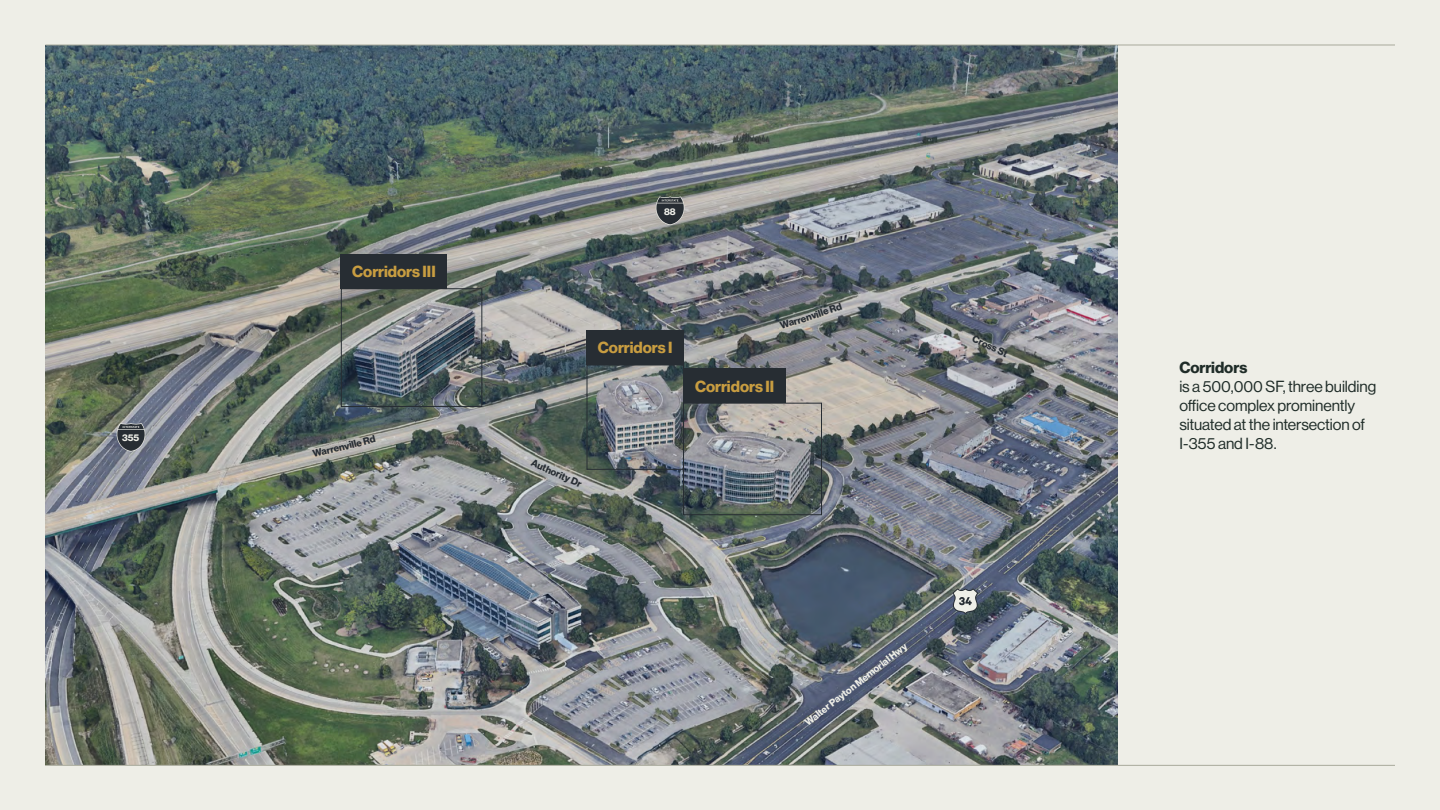
<style>
.page{position:relative;width:1440px;height:810px;background:#eeeee7}
.page>*{position:absolute;margin:0;border:0;box-sizing:border-box;transform-origin:0 0}
.t1{font:15.75px/18.9px "N Haas Grotesk DS Pro 55 Rg";letter-spacing:-.005em;color:#1f2c28}
.t2{font:15.75px "N Haas Grotesk DS Pro 75 Bd";color:#c89d41}
.t3{font:15.75px "N Haas Grotesk DS Pro 75 Bd";color:#1f2c28}
.t4{font:9.82px "N Haas Grotesk DS Pro 75 Bd";color:#272d33}
.t5{font:9.82px "N Haas Grotesk DS Pro 75 Bd";color:#eeeee7}
.t6{font:9.6px "N Haas Grotesk DS Pro 75 Bd";color:#eeeee7}
</style>
<div class="page">
<img style="left:45px;top:46px;width:1072px;height:719px">
<svg style="left:953px;top:589px;width:25px;height:25px"></svg>
<hr style="left:45px;top:765px;width:1350px;height:1px;background:#a8a99b">
<hr style="left:45px;top:45px;width:1350px;height:1px;background:#a8a99b">
<svg style="left:117px;top:423px;width:28px;height:29px"></svg>
<svg style="left:656px;top:196px;width:28px;height:29px"></svg>
<div style="left:341px;top:288px;width:141px;height:119px;border:1px solid #272d33"></div>
<div style="left:587px;top:365px;width:97px;height:105px;border:1px solid #272d33"></div>
<div style="left:683px;top:403px;width:139px;height:112px;border:1px solid #272d33"></div>
<div style="left:341px;top:254px;width:106px;height:34px;background:#272d33"></div>
<div style="left:684px;top:368px;width:102px;height:35px;background:#272d33"></div>
<div style="left:587px;top:330px;width:97px;height:35px;background:#272d33"></div>
<p class="t6" style="left:122px;top:432px;width:19px">355</p>
<p class="t2" style="left:352px;top:262px;width:85px">Corridors III</p>
<p class="t4" style="left:312px;top:448px;width:66px;rotate:-14deg">Warrenville Rd</p>
<p class="t6" style="left:664px;top:206px;width:13px">88</p>
<p class="t2" style="left:598px;top:339px;width:76px">Corridors I</p>
<p class="t4" style="left:779px;top:320px;width:66px;rotate:-18deg">Warrenville Rd</p>
<p class="t2" style="left:695px;top:377px;width:81px">Corridors II</p>
<p class="t4" style="left:534px;top:457px;width:56px;rotate:24deg">Authority Dr</p>
<p class="t4" style="left:975px;top:333px;width:39px;rotate:25deg">Cross St</p>
<p class="t5" style="left:803px;top:719px;width:128px;rotate:-38deg">Walter Payton Memorial Hwy</p>
<p class="t3" style="left:1179px;top:359px;width:69px">Corridors</p>
<p class="t1" style="left:1179px;top:377px;width:198px">is a 500,000 SF, three building office complex prominently situated at the intersection of<br>I-355 and I-88.</p>
</div>
